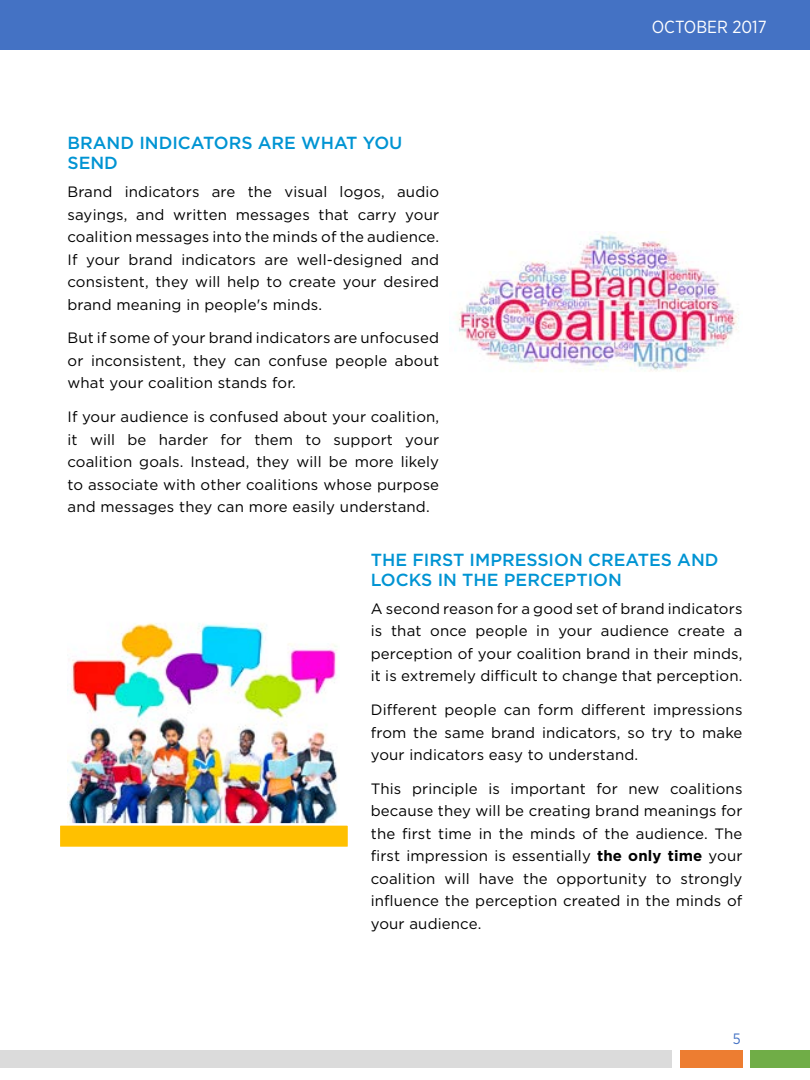
<style>
.page{position:relative;width:810px;height:1080px;background:#fff}
.page>*{position:absolute;margin:0;border:0;box-sizing:border-box;transform-origin:0 0}
.t1{font:500 17.5px/20px "Gotham";color:#0194d3}
.t2{font:17.5px "Gotham Narrow";color:#fff}
.t3{font:15px/22.5px "Gotham";letter-spacing:.01em;color:#000;text-align:justify}
.t4{font:15px "Gotham Narrow";color:#4472c4}
.s1{font-weight:700}
</style>
<div class="page">
<div style="left:0;top:0;width:810px;height:50px;background:#4472c4"></div>
<div style="left:680px;top:1050px;width:62px;height:18px;background:#ed7d31"></div>
<div style="left:751px;top:1051px;width:59px;height:17px;background:#70ad47"></div>
<div style="left:0;top:1051px;width:672px;height:17px;background:#dbdbdb"></div>
<img style="left:68px;top:622px;width:272px;height:200px">
<svg style="left:60px;top:822px;width:288px;height:25px;background:#fac525"></svg>
<img style="left:455px;top:235px;width:284px;height:137px">
<p class="t2" style="left:652px;top:16px;width:117px">OCTOBER 2017</p>
<p class="t1" style="left:68px;top:133px;width:337px">BRAND INDICATORS ARE WHAT YOU<br>SEND</p>
<p class="t3" style="left:68px;top:180px;width:373px">Brand indicators are the visual logos, audio sayings, and written messages that carry your coalition messages into the minds of the audience.<br>If your brand indicators are well-designed and consistent, they will help to create your desired brand meaning in people's minds.</p>
<p class="t3" style="left:68px;top:326px;width:373px">But if some of your brand indicators are unfocused or inconsistent, they can confuse people about what your coalition stands for.</p>
<p class="t3" style="left:68px;top:405px;width:373px">If your audience is confused about your coalition, it will be harder for them to support your coalition goals. Instead, they will be more likely to associate with other coalitions whose purpose and messages they can more easily understand.</p>
<p class="t1" style="left:371px;top:549px;width:349px">THE FIRST IMPRESSION CREATES AND<br>LOCKS IN THE PERCEPTION</p>
<p class="t3" style="left:371px;top:597px;width:373px">A second reason for a good set of brand indicators is that once people in your audience create a perception of your coalition brand in their minds, it is extremely difficult to change that perception.</p>
<p class="t3" style="left:371px;top:698px;width:373px">Different people can form different impressions from the same brand indicators, so try to make your indicators easy to understand.</p>
<p class="t3" style="left:371px;top:777px;width:373px">This principle is important for new coalitions because they will be creating brand meanings for the first time in the minds of the audience. The first impression is essentially <span class="s1">the only time</span> your coalition will have the opportunity to strongly influence the perception created in the minds of your audience.</p>
<p class="t4" style="left:733px;top:1030px;width:9px">5</p>
</div>
